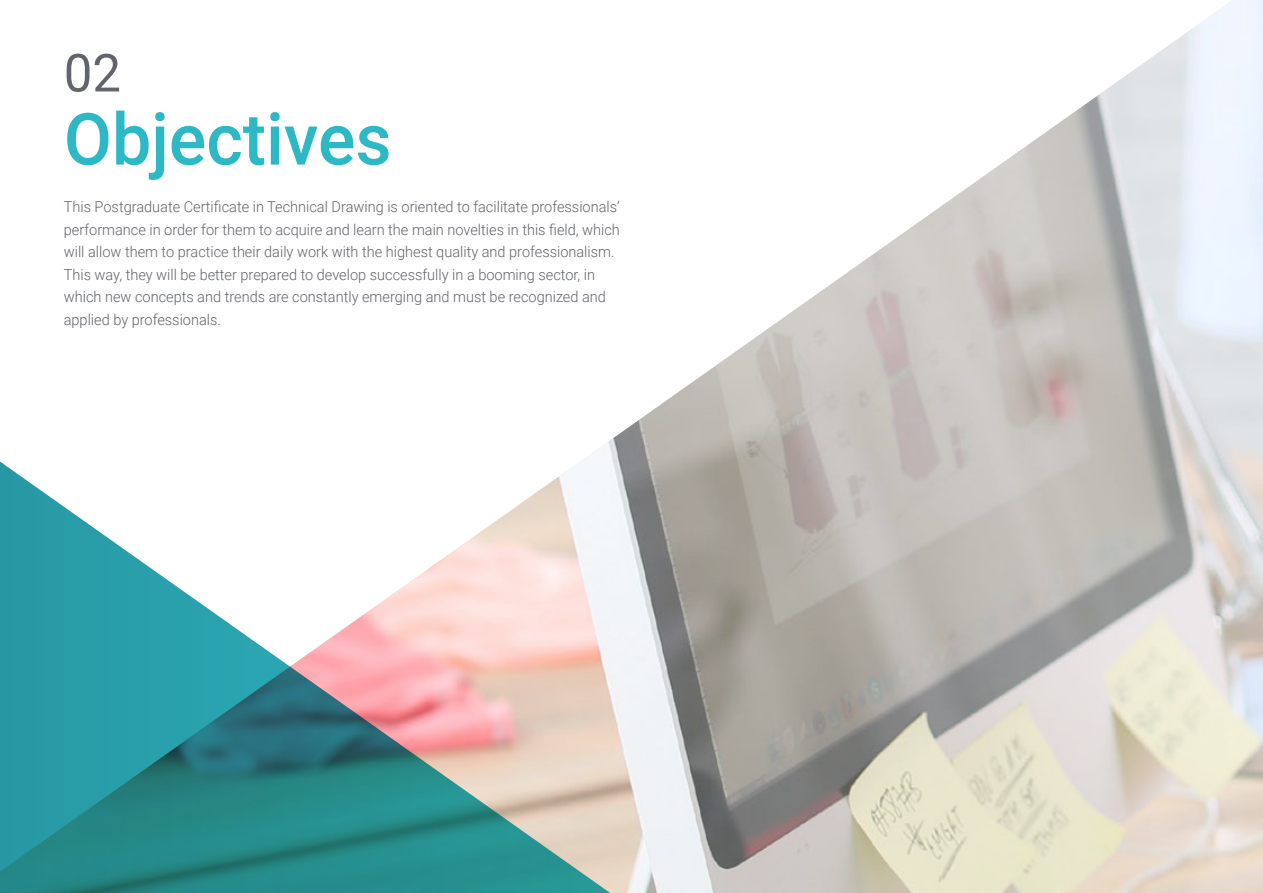
<style>
.page{position:relative;width:1263px;height:893px;background:#fff}
.page>*{position:absolute;margin:0;border:0;box-sizing:border-box;transform-origin:0 0}
.t1{font:500 72px "Roboto";color:#2db8c5}
.t2{font:52.5px "Roboto";color:#61646a}
.t3{font:300 15px/22.5px "Roboto";color:#61646a}
</style>
<div class="page">
<img style="left:603px;top:0;width:660px;height:893px">
<svg style="left:0;top:446px;width:640px;height:447px"></svg>
<h2 class="t2" style="left:64px;top:36px;width:59px">02</h2>
<h1 class="t1" style="left:64px;top:89px;width:329px">Objectives</h1>
<p class="t3" style="left:64px;top:195px;width:558px">This Postgraduate Certificate in Technical Drawing is oriented to facilitate professionals’ performance in order for them to acquire and learn the main novelties in this field, which will allow them to practice their daily work with the highest quality and professionalism.<br>This way, they will be better prepared to develop successfully in a booming sector, in which new concepts and trends are constantly emerging and must be recognized and applied by professionals.</p>
</div>
